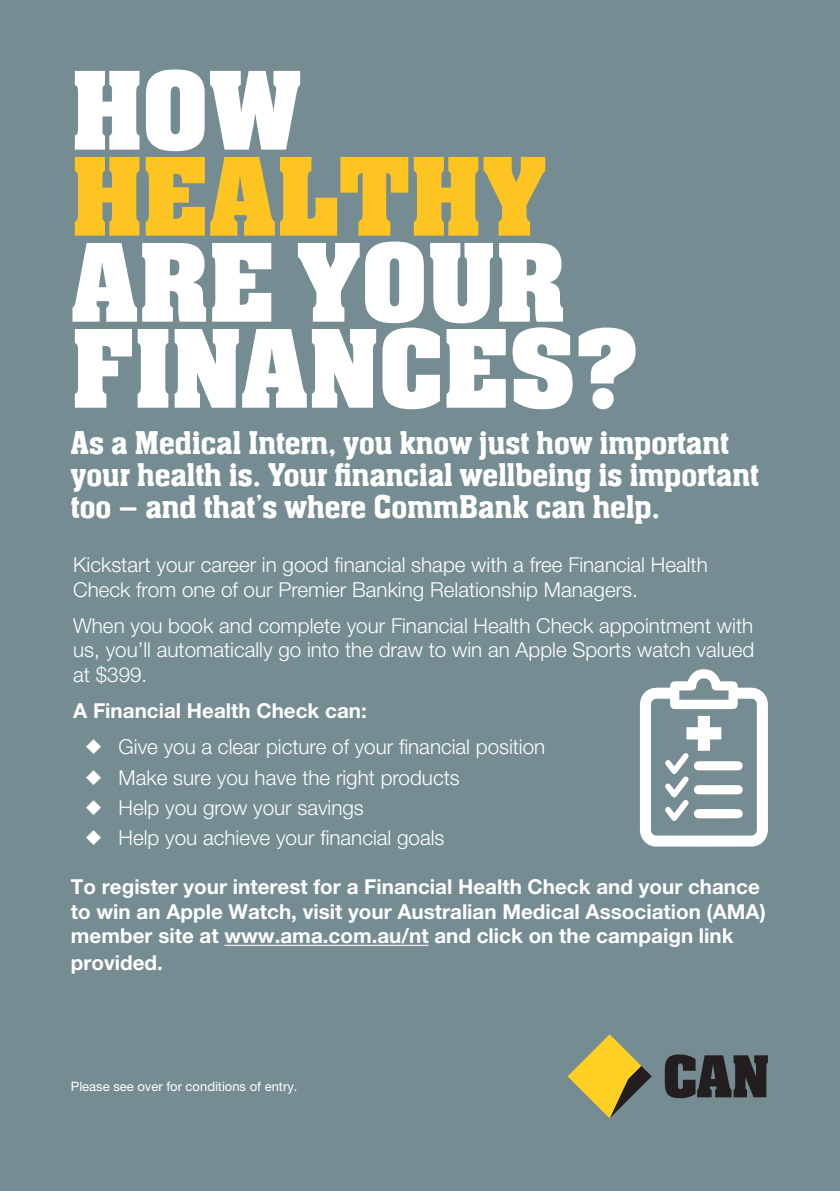
<style>
.page{position:relative;width:840px;height:1191px;background:#fff}
.page>*{position:absolute;margin:0;border:0;box-sizing:border-box;transform-origin:0 0}
.t1{font:700 118px/86px "Aachen Com";letter-spacing:-.01em;color:#fff}
.t2{font:500 34px/32px "Aachen Com";color:#fff}
.t3{font:300 20.6px/24.8px "Helvetica Neue LT Pro";color:#fff}
.t4{font:700 20.6px/25.2px "Helvetica Neue LT Pro";color:#fff}
.t5{font:13px "Helvetica Neue LT Pro";color:#fff}
.s1{color:#fec422}
</style>
<div class="page">
<div style="left:0;top:0;width:839px;height:1191px;background:#748c92"></div>
<hr style="left:224px;top:944px;width:204px;height:1px;background:#fff">
<svg style="left:639px;top:669px;width:128px;height:177px"></svg>
<svg style="left:664px;top:1054px;width:103px;height:44px;background:#393d3f"></svg>
<svg style="left:567px;top:1034px;width:84px;height:84px;background:#a79f59"></svg>
<p class="t1" style="left:71px;top:71px;width:570px">HOW<br><span class="s1">HEALTHY<br></span>ARE YOUR<br>FINANCES?</p>
<p class="t2" style="left:71px;top:427px;width:689px">As a Medical Intern, you know just how important your health is. Your financial wellbeing is important too – and that’s where CommBank can help.</p>
<p class="t3" style="left:73px;top:552px;width:635px">Kickstart your career in good financial shape with a free Financial Health<br>Check from one of our Premier Banking Relationship Managers.</p>
<p class="t3" style="left:73px;top:612px;width:682px;text-align:justify">When you book and complete your Financial Health Check appointment with us, you’ll automatically go into the draw to win an Apple Sports watch valued at $399.</p>
<p class="t4" style="left:73px;top:698px;width:295px">A Financial Health Check can:</p>
<p class="t3" style="left:84px;top:734px;width:462px">○ Give you a clear picture of your financial position</p>
<p class="t3" style="left:84px;top:764px;width:376px">○ Make sure you have the right products</p>
<p class="t3" style="left:84px;top:795px;width:281px">○ Help you grow your savings</p>
<p class="t3" style="left:84px;top:825px;width:361px">○ Help you achieve your financial goals</p>
<p class="t4" style="left:71px;top:873px;width:696px">To register your interest for a Financial Health Check and your chance to win an Apple Watch, visit your Australian Medical Association (AMA) member site at www.ama.com.au/nt and click on the campaign link provided.</p>
<p class="t5" style="left:71px;top:1078px;width:228px">Please see over for conditions of entry.</p>
</div>
